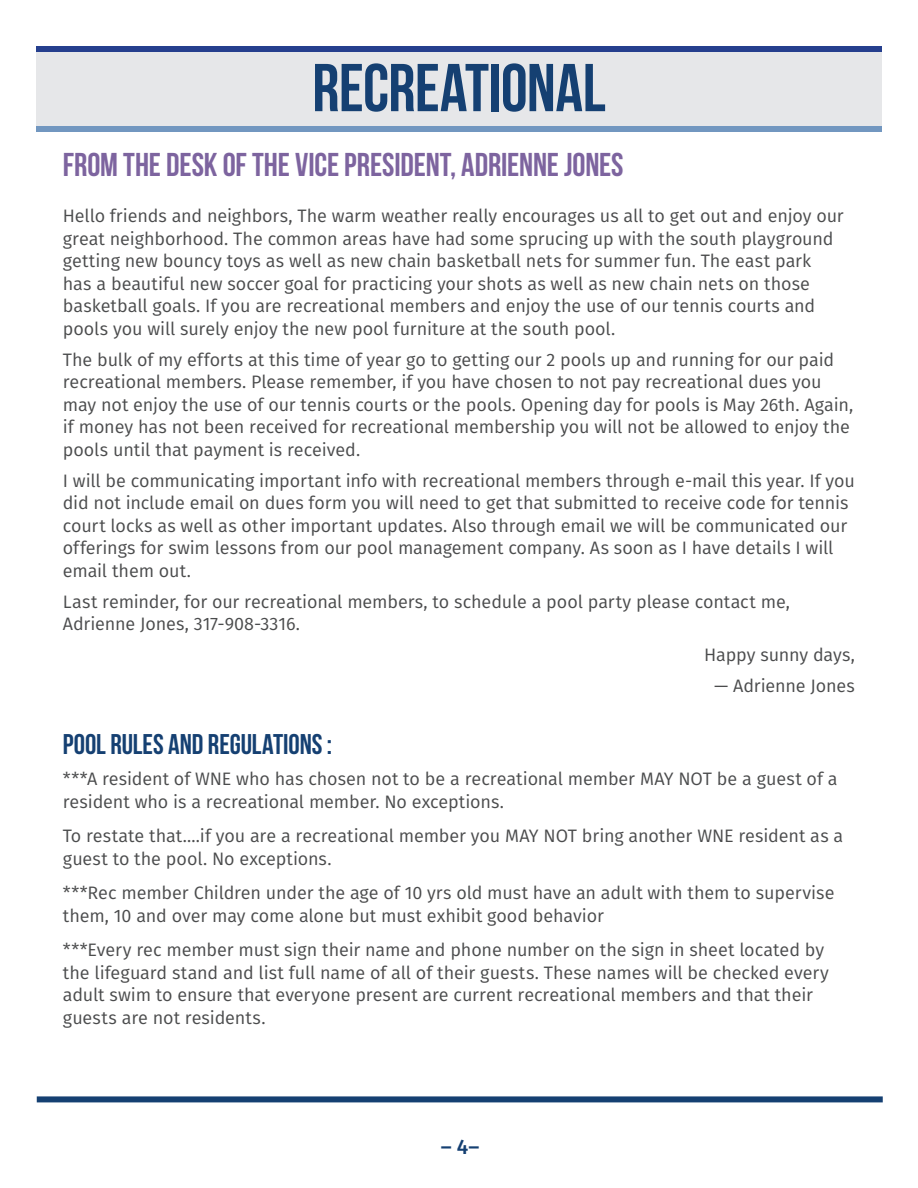
<style>
.page{position:relative;width:918px;height:1188px;background:#fff}
.page>*{position:absolute;margin:0;border:0;box-sizing:border-box;transform-origin:0 0}
.Title-1{font:700 67.5px "Bebas Neue";letter-spacing:-.01em;color:#154072}
.Title-1-2{font:700 33px "Bebas Neue";letter-spacing:-.005em;color:#7d649f}
.Body_Text{font:700 28.5px "Bebas Neue";letter-spacing:-.005em;color:#154072}
.t1{font:500 21px "Fira Sans";color:#154072}
.Body_Text-2{font:18px/22.5px "Fira Sans";letter-spacing:-.005em;color:#4b4c4d}
</style>
<div class="page">
<div style="left:36px;top:52px;width:846px;height:74px;background:#e6e7e9"></div>
<div style="left:37px;top:1096px;width:846px;height:6px;background:#154072"></div>
<div style="left:36px;top:46px;width:846px;height:6px;background:#253f8e"></div>
<div style="left:36px;top:126px;width:846px;height:6px;background:#7297c0"></div>
<p class="Title-1" style="left:312px;top:51px;width:295px">RECREATIONAL</p>
<p class="Title-1-2" style="left:63px;top:146px;width:562px">FROM THE DESK OF THE VICE PRESIDENT, ADRIENNE JONES</p>
<p class="Body_Text-2" style="left:63px;top:204px;width:782px">Hello friends and neighbors, The warm weather really encourages us all to get out and enjoy our great neighborhood. The common areas have had some sprucing up with the south playground getting new bouncy toys as well as new chain basketball nets for summer fun. The east park has a beautiful new soccer goal for practicing your shots as well as new chain nets on those basketball goals. If you are recreational members and enjoy the use of our tennis courts and pools you will surely enjoy the new pool furniture at the south pool.</p>
<p class="Body_Text-2" style="left:63px;top:348px;width:792px">The bulk of my efforts at this time of year go to getting our 2 pools up and running for our paid recreational members. Please remember, if you have chosen to not pay recreational dues you may not enjoy the use of our tennis courts or the pools. Opening day for pools is May 26th. Again, if money has not been received for recreational membership you will not be allowed to enjoy the pools until that payment is received.</p>
<p class="Body_Text-2" style="left:63px;top:469px;width:794px">I will be communicating important info with recreational members through e-mail this year. If you did not include email on dues form you will need to get that submitted to receive code for tennis court locks as well as other important updates. Also through email we will be communicated our offerings for swim lessons from our pool management company. As soon as I have details I will email them out.</p>
<p class="Body_Text-2" style="left:63px;top:590px;width:729px">Last reminder, for our recreational members, to schedule a pool party please contact me,<br>Adrienne Jones, 317-908-3316.</p>
<p class="Body_Text-2" style="left:704px;top:643px;width:152px">Happy sunny days,</p>
<p class="Body_Text-2" style="left:714px;top:674px;width:142px">— Adrienne Jones</p>
<p class="Body_Text" style="left:63px;top:729px;width:271px">POOL RULES AND REGULATIONS :</p>
<p class="Body_Text-2" style="left:63px;top:767px;width:776px">***A resident of WNE who has chosen not to be a recreational member MAY NOT be a guest of a resident who is a recreational member. No exceptions.</p>
<p class="Body_Text-2" style="left:63px;top:824px;width:782px">To restate that….if you are a recreational member you MAY NOT bring another WNE resident as a guest to the pool. No exceptions.</p>
<p class="Body_Text-2" style="left:63px;top:881px;width:773px">***Rec member Children under the age of 10 yrs old must have an adult with them to supervise them, 10 and over may come alone but must exhibit good behavior</p>
<p class="Body_Text-2" style="left:63px;top:938px;width:767px">***Every rec member must sign their name and phone number on the sign in sheet located by the lifeguard stand and list full name of all of their guests. These names will be checked every adult swim to ensure that everyone present are current recreational members and that their guests are not residents.</p>
<p class="t1" style="left:441px;top:1129px;width:40px">– 4–</p>
</div>
